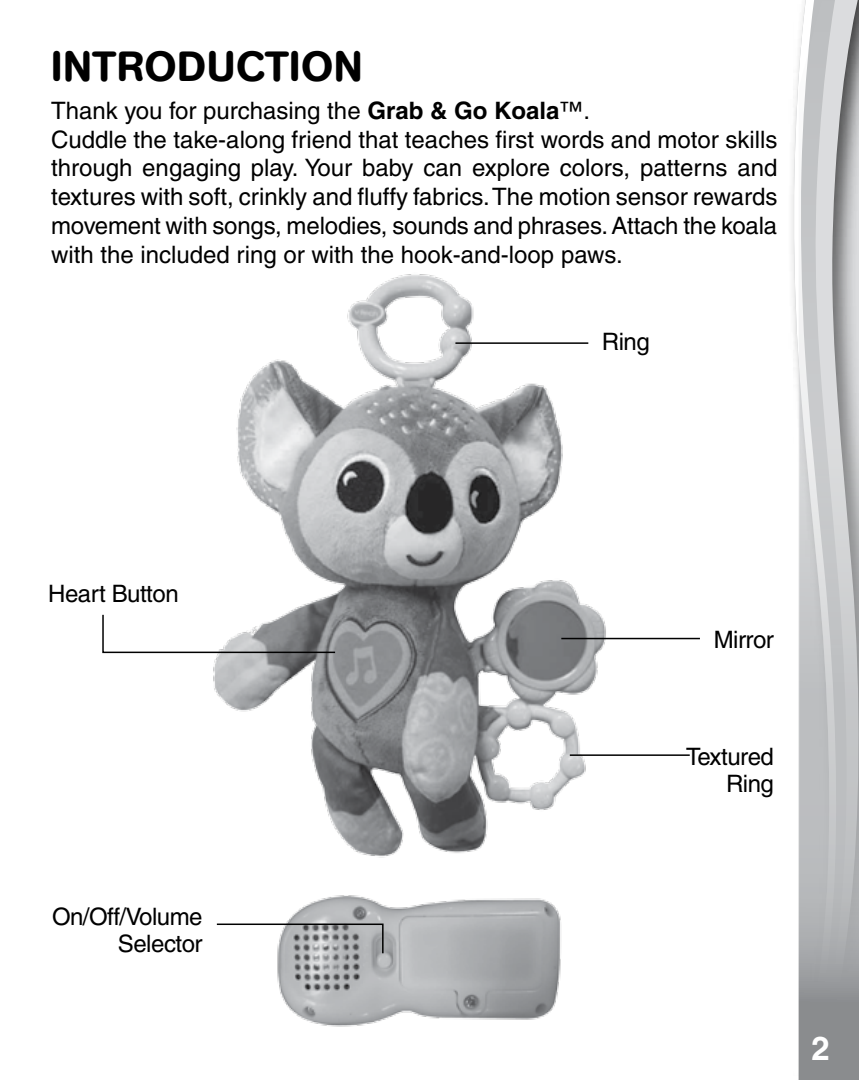
<style>
.page{position:relative;width:859px;height:1080px;background:#fff}
.page>*{position:absolute;margin:0;border:0;box-sizing:border-box;transform-origin:0 0}
.t1{font:500 42px "AG Book Rounded";letter-spacing:.02em;color:#000}
.t2{font:500 24px/28.8px "Helvetica";color:#000}
.t3{font:500 24px/27px "Helvetica";letter-spacing:-.02em;color:#000;text-align:right}
.s1{font-weight:700}
</style>
<div class="page">
<svg style="left:793px;top:55px;width:6px;height:1025px"></svg>
<svg style="left:799px;top:0;width:60px;height:1080px;background:#bdbec0"></svg>
<img style="left:277px;top:895px;width:284px;height:132px">
<img style="left:213px;top:274px;width:425px;height:584px">
<svg style="left:216px;top:923px;width:168px;height:32px"></svg>
<svg style="left:102px;top:613px;width:235px;height:41px"></svg>
<hr style="left:561px;top:638px;width:139px;height:1px;background:#000">
<hr style="left:570px;top:754px;width:120px;height:2px;background:#000">
<hr style="left:455px;top:342px;width:133px;height:2px;background:#000">
<h1 class="t1" style="left:51px;top:42px;width:313px">INTRODUCTION</h1>
<p class="t2" style="left:51px;top:96px;width:728px">Thank you for purchasing the <span class="s1">Grab &amp; Go Koala</span>™.<br>Cuddle the take-along friend that teaches first words and motor skills through engaging play. Your baby can explore colors, patterns and textures with soft, crinkly and fluffy fabrics. The motion sensor rewards movement with songs, melodies, sounds and phrases. Attach the koala with the included ring or with the hook-and-loop paws.</p>
<p class="t3" style="left:48px;top:580px;width:132px">Heart Button</p>
<p class="t3" style="left:52px;top:903px;width:152px">On/Off/Volume<br>Selector</p>
<p class="t2" style="left:602px;top:327px;width:49px">Ring</p>
<p class="t2" style="left:714px;top:625px;width:62px">Mirror</p>
<p class="t3" style="left:686px;top:743px;width:89px">Textured<br>Ring</p>
</div>
